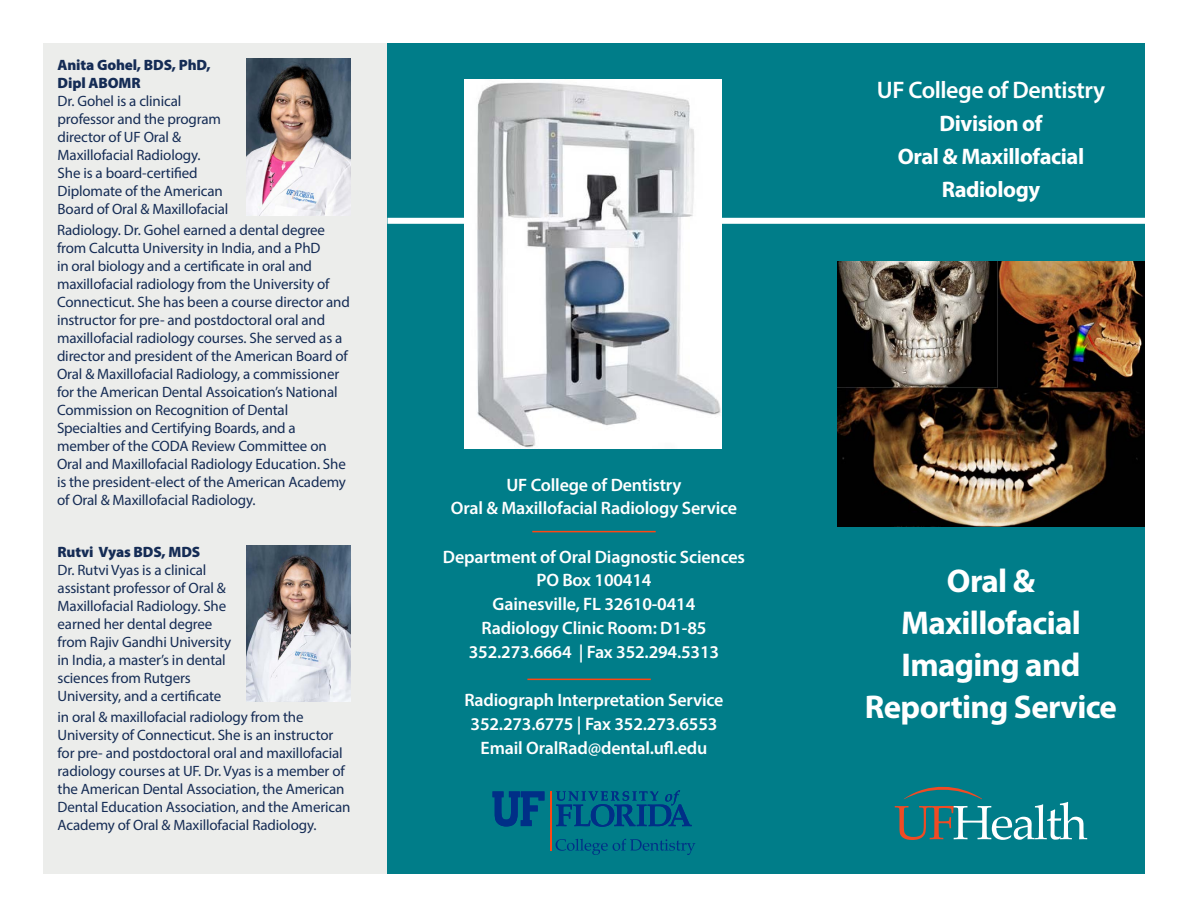
<style>
.page{position:relative;width:1188px;height:918px;background:#fff}
.page>*{position:absolute;margin:0;border:0;box-sizing:border-box;transform-origin:0 0}
.t1{font:700 33px/42px "Myriad Pro";letter-spacing:-.02em;color:#fff;text-align:center}
.t2{font:600 24px "Myriad Pro";letter-spacing:-.02em;color:#fff}
.t3{font:700 22.5px/33px "Myriad Pro";letter-spacing:-.02em;color:#fff;text-align:center}
.t4{font:600 18px/24px "Myriad Pro";letter-spacing:-.01em;color:#fff;text-align:center}
.t5{font:15px/18px "Myriad Pro";letter-spacing:-.01em;color:#152c55}
.t6{font:900 15px/18px "Myriad Pro";letter-spacing:-.01em;color:#152c55}
</style>
<div class="page">
<div style="left:44px;top:44px;width:343px;height:830px;background:#ecedeb"></div>
<div style="left:387px;top:44px;width:757px;height:830px;background:#007d89"></div>
<div style="left:387px;top:218px;width:801px;height:6px;background:#fff"></div>
<svg style="left:895px;top:787px;width:192px;height:53px"></svg>
<hr style="left:532px;top:531px;width:124px;height:1px;background:#ff4713">
<hr style="left:527px;top:679px;width:124px;height:1px;background:#ff4713">
<img style="left:837px;top:262px;width:307px;height:264px">
<img style="left:464px;top:80px;width:257px;height:369px">
<img style="left:246px;top:59px;width:104px;height:156px">
<img style="left:246px;top:545px;width:105px;height:157px">
<hr style="left:550px;top:791px;width:1px;height:60px;background:#fe4815">
<svg style="left:556px;top:790px;width:136px;height:37px"></svg>
<svg style="left:493px;top:791px;width:51px;height:35px"></svg>
<svg style="left:556px;top:839px;width:139px;height:16px"></svg>
<p class="t6" style="left:58px;top:55px;width:155px">Anita Gohel, BDS, PhD,<br>Dipl ABOMR</p>
<p class="t5" style="left:58px;top:92px;width:172px">Dr. Gohel is a clinical professor and the program director of UF Oral &amp;<br>Maxillofacial Radiology.<br>She is a board-certified<br>Diplomate of the American<br>Board of Oral &amp; Maxillofacial</p>
<p class="t5" style="left:57px;top:220px;width:294px">Radiology. Dr. Gohel earned a dental degree from Calcutta University in India, and a PhD<br>in oral biology and a certificate in oral and maxillofacial radiology from the University of Connecticut. She has been a course director and instructor for pre- and postdoctoral oral and maxillofacial radiology courses. She served as a director and president of the American Board of Oral &amp; Maxillofacial Radiology, a commissioner for the American Dental Assoication’s National Commission on Recognition of Dental Specialties and Certifying Boards, and a member of the CODA Review Committee on Oral and Maxillofacial Radiology Education. She is the president-elect of the American Academy of Oral &amp; Maxillofacial Radiology.</p>
<p class="t6" style="left:58px;top:542px;width:144px">Rutvi Vyas BDS, MDS</p>
<p class="t5" style="left:58px;top:560px;width:175px">Dr. Rutvi Vyas is a clinical assistant professor of Oral &amp;<br>Maxillofacial Radiology. She earned her dental degree from Rajiv Gandhi University in India, a master’s in dental sciences from Rutgers<br>University, and a certificate</p>
<p class="t5" style="left:58px;top:708px;width:294px">in oral &amp; maxillofacial radiology from the University of Connecticut. She is an instructor for pre- and postdoctoral oral and maxillofacial radiology courses at UF. Dr. Vyas is a member of the American Dental Association, the American Dental Education Association, and the American Academy of Oral &amp; Maxillofacial Radiology.</p>
<p class="t4" style="left:451px;top:472px;width:288px">UF College of Dentistry<br>Oral &amp; Maxillofacial Radiology Service</p>
<p class="t4" style="left:443px;top:544px;width:304px">Department of Oral Diagnostic Sciences<br>PO Box 100414<br>Gainesville, FL 32610-0414<br>Radiology Clinic Room: D1-85<br>352.273.6664 | Fax 352.294.5313</p>
<p class="t4" style="left:464px;top:688px;width:261px">Radiograph Interpretation Service<br>352.273.6775 | Fax 352.273.6553<br>Email OralRad@dental.ufl.edu</p>
<h2 class="t2" style="left:877px;top:74px;width:230px">UF College of Dentistry</h2>
<h3 class="t3" style="left:898px;top:106px;width:188px">Division of<br>Oral &amp; Maxillofacial<br>Radiology</h3>
<h1 class="t1" style="left:865px;top:559px;width:254px">Oral &amp;<br>Maxillofacial<br>Imaging and<br>Reporting Service</h1>
</div>
